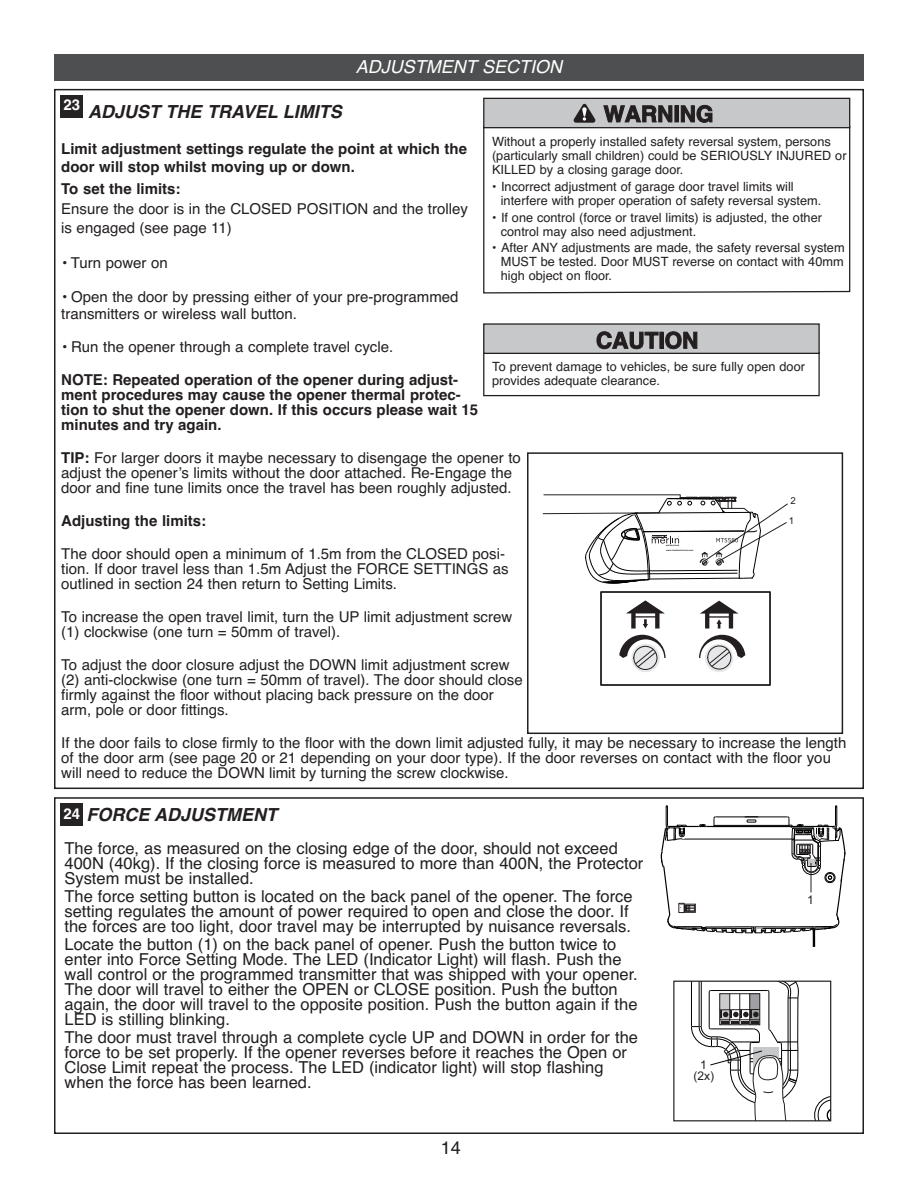
<style>
.page{position:relative;width:918px;height:1188px;background:#fff}
.page>*{position:absolute;margin:0;border:0;box-sizing:border-box;transform-origin:0 0}
.t1{font:italic 700 18px "Helvetica";color:#231f20}
.t2{font:italic 18px "Helvetica";color:#fff}
.t3{font:18px "Helvetica";color:#231f20}
.t4{font:16.5px/15px "Helvetica";color:#231f20}
.t5{font:15px/15px "Helvetica";color:#231f20}
.t6{font:700 15px/15px "Helvetica";color:#231f20}
.t7{font:700 15px "Helvetica";color:#fff}
.t8{font:12.75px/14.1px "Helvetica";color:#231f20}
.t9{font:12px/11.9px "Arial";color:#231f20;text-align:center}
.t10{font:9.6px "Arial";color:#231f20}
.t11{font:700 2.25px "Arial";color:#231f20}
.t12{font:700 1.95px/2.2px "Verdana";color:#231f20}
.t13{font:700 1.8px "Verdana";color:#231f20}
.s1{font-weight:700}
</style>
<div class="page">
<svg style="left:543px;top:494px;width:245px;height:90px"></svg>
<svg style="left:626px;top:600px;width:39px;height:29px"></svg>
<svg style="left:700px;top:601px;width:38px;height:28px"></svg>
<div style="left:705px;top:644px;width:28px;height:28px;background:#e6e7e9;border-radius:50%"></div>
<div style="left:631px;top:644px;width:29px;height:28px;background:#e6e7e9;border-radius:50%"></div>
<div style="left:633px;top:646px;width:24px;height:24px;border:1px solid #231f20;border-radius:50%"></div>
<svg style="left:619px;top:635px;width:47px;height:33px"></svg>
<div style="left:707px;top:646px;width:24px;height:24px;border:1px solid #231f20;border-radius:50%"></div>
<svg style="left:699px;top:635px;width:46px;height:33px"></svg>
<div style="left:600px;top:591px;width:171px;height:95px;border:2px solid #231f20"></div>
<div style="left:527px;top:452px;width:316px;height:282px;border:2px solid #231f20"></div>
<svg style="left:483px;top:125px;width:368px;height:169px"></svg>
<div style="left:484px;top:98px;width:366px;height:30px;background:#c7c8ca"></div>
<svg style="left:603px;top:105px;width:70px;height:18px"></svg>
<div style="left:675px;top:105px;width:4px;height:17px;border:1px solid #231f20"></div>
<svg style="left:681px;top:105px;width:32px;height:18px"></svg>
<svg style="left:574px;top:104px;width:22px;height:19px"></svg>
<div style="left:483px;top:98px;width:367px;height:30px;border:1px solid #231f20"></div>
<div style="left:483px;top:352px;width:337px;height:44px;border:1px solid #231f20"></div>
<div style="left:484px;top:324px;width:335px;height:29px;background:#c7c8ca"></div>
<svg style="left:596px;top:331px;width:63px;height:18px"></svg>
<div style="left:660px;top:332px;width:4px;height:17px;border:1px solid #231f20"></div>
<div style="left:665px;top:331px;width:16px;height:18px;border:1px solid #231f20;border-radius:50%"></div>
<svg style="left:666px;top:332px;width:32px;height:17px"></svg>
<div style="left:483px;top:323px;width:337px;height:31px;border:1px solid #231f20"></div>
<div style="left:54px;top:55px;width:810px;height:26px;background:#4e4f50"></div>
<div style="left:54px;top:797px;width:810px;height:337px;border:2px solid #231f20"></div>
<svg style="left:815px;top:1096px;width:14px;height:23px"></svg>
<div style="left:673px;top:981px;width:158px;height:140px;border:1px solid #231f20"></div>
<svg style="left:691px;top:981px;width:108px;height:140px"></svg>
<svg style="left:661px;top:806px;width:184px;height:141px"></svg>
<div style="left:685px;top:905px;width:10px;height:7px;border:1px solid #231f20"></div>
<div style="left:684px;top:904px;width:12px;height:9px;border:1px solid #231f20"></div>
<div style="left:678px;top:903px;width:7px;height:10px;border:1px solid #262324"></div>
<div style="left:60px;top:95px;width:23px;height:23px;background:#262324"></div>
<div style="left:60px;top:804px;width:23px;height:22px;background:#262324"></div>
<p class="t2" style="left:356px;top:56px;width:208px">ADJUSTMENT SECTION</p>
<p class="t7" style="left:63px;top:96px;width:18px">23</p>
<p class="t1" style="left:88px;top:101px;width:255px">ADJUST THE TRAVEL LIMITS</p>
<p class="t6" style="left:61px;top:139px;width:407px;line-height:18px">Limit adjustment settings regulate the point at which the door will stop whilst moving up or down.</p>
<p class="t6" style="left:61px;top:181px;width:121px">To set the limits:</p>
<p class="t5" style="left:61px;top:199px;width:408px;line-height:19.5px">Ensure the door is in the CLOSED POSITION and the trolley is engaged (see page 11)</p>
<p class="t5" style="left:61px;top:255px;width:108px">• Turn power on</p>
<p class="t5" style="left:61px;top:289px;width:399px;line-height:16.5px">• Open the door by pressing either of your pre-programmed transmitters or wireless wall button.</p>
<p class="t5" style="left:61px;top:339px;width:333px">• Run the opener through a complete travel cycle.</p>
<p class="t6" style="left:61px;top:372px;width:419px">NOTE: Repeated operation of the opener during adjust&shy;ment procedures may cause the opener thermal protec&shy;tion to shut the opener down. If this occurs please wait 15 minutes and try again.</p>
<p class="t5" style="left:61px;top:450px;width:461px"><span class="s1">TIP:</span> For larger doors it maybe necessary to disengage the opener to adjust the openerʼs limits without the door attached. Re-Engage the door and fine tune limits once the travel has been roughly adjusted.</p>
<p class="t6" style="left:61px;top:513px;width:146px">Adjusting the limits:</p>
<p class="t5" style="left:61px;top:546px;width:449px">The door should open a minimum of 1.5m from the CLOSED posi&shy;tion. If door travel less than 1.5m Adjust the FORCE SETTINGS as outlined in section 24 then return to Setting Limits.</p>
<p class="t5" style="left:61px;top:609px;width:453px">To increase the open travel limit, turn the UP limit adjustment screw (1) clockwise (one turn = 50mm of travel).</p>
<p class="t5" style="left:61px;top:657px;width:463px">To adjust the door closure adjust the DOWN limit adjustment screw (2) anti-clockwise (one turn = 50mm of travel). The door should close firmly against the floor without placing back pressure on the door arm, pole or door fittings.</p>
<p class="t5" style="left:61px;top:735px;width:787px">If the door fails to close firmly to the floor with the down limit adjusted fully, it may be necessary to increase the length of the door arm (see page 20 or 21 depending on your door type). If the door reverses on contact with the floor you will need to reduce the DOWN limit by turning the screw clockwise.</p>
<p class="t8" style="left:492px;top:135px;width:356px">Without a properly installed safety reversal system, persons (particularly small children) could be SERIOUSLY INJURED or<br>KILLED by a closing garage door.</p>
<p class="t8" style="left:501px;top:179px;width:322px;text-indent:-9px">• Incorrect adjustment of garage door travel limits will interfere with proper operation of safety reversal system.</p>
<p class="t8" style="left:501px;top:210px;width:323px;text-indent:-9px">• If one control (force or travel limits) is adjusted, the other control may also need adjustment.</p>
<p class="t8" style="left:501px;top:240px;width:345px;text-align:justify;text-indent:-9px">• After ANY adjustments are made, the safety reversal system MUST be tested. Door MUST reverse on contact with 40mm high object on floor.</p>
<p class="t8" style="left:492px;top:359px;width:314px">To prevent damage to vehicles, be sure fully open door provides adequate clearance.</p>
<p class="t10" style="left:791px;top:494px;width:7px">2</p>
<p class="t10" style="left:789px;top:514px;width:7px">1</p>
<p class="t11" style="left:666px;top:544px;width:15px">professional</p>
<p class="t11" style="left:666px;top:549px;width:29px">www.chamberlainanz.com</p>
<p class="t1" style="left:86px;top:804px;width:192px">FORCE ADJUSTMENT</p>
<p class="t4" style="left:64px;top:841px;width:580px">The force, as measured on the closing edge of the door, should not exceed<br>400N (40kg). If the closing force is measured to more than 400N, the Protector<br>System must be installed.</p>
<p class="t4" style="left:64px;top:889px;width:570px">The force setting button is located on the back panel of the opener. The force setting regulates the amount of power required to open and close the door. If the forces are too light, door travel may be interrupted by nuisance reversals.</p>
<p class="t4" style="left:64px;top:937px;width:575px">Locate the button (1) on the back panel of opener. Push the button twice to enter into Force Setting Mode. The LED (Indicator Light) will flash. Push the wall control or the programmed transmitter that was shipped with your opener.<br>The door will travel to either the OPEN or CLOSE position. Push the button again, the door will travel to the opposite position. Push the button again if the LED is stilling blinking.</p>
<p class="t4" style="left:64px;top:1030px;width:575px">The door must travel through a complete cycle UP and DOWN in order for the force to be set properly. If the opener reverses before it reaches the Open or Close Limit repeat the process. The LED (indicator light) will stop flashing when the force has been learned.</p>
<p class="t7" style="left:63px;top:805px;width:18px">24</p>
<p class="t3" style="left:441px;top:1137px;width:22px">14</p>
<p class="t12" style="left:680px;top:904px;width:5px;text-indent:-1px">24V +</p>
<p class="t13" style="left:680px;top:909px;width:2px">-</p>
<p class="t9" style="left:694px;top:1058px;width:22px">1 (2x)</p>
<p class="t9" style="left:807px;top:894px;width:8px">1</p>
</div>
